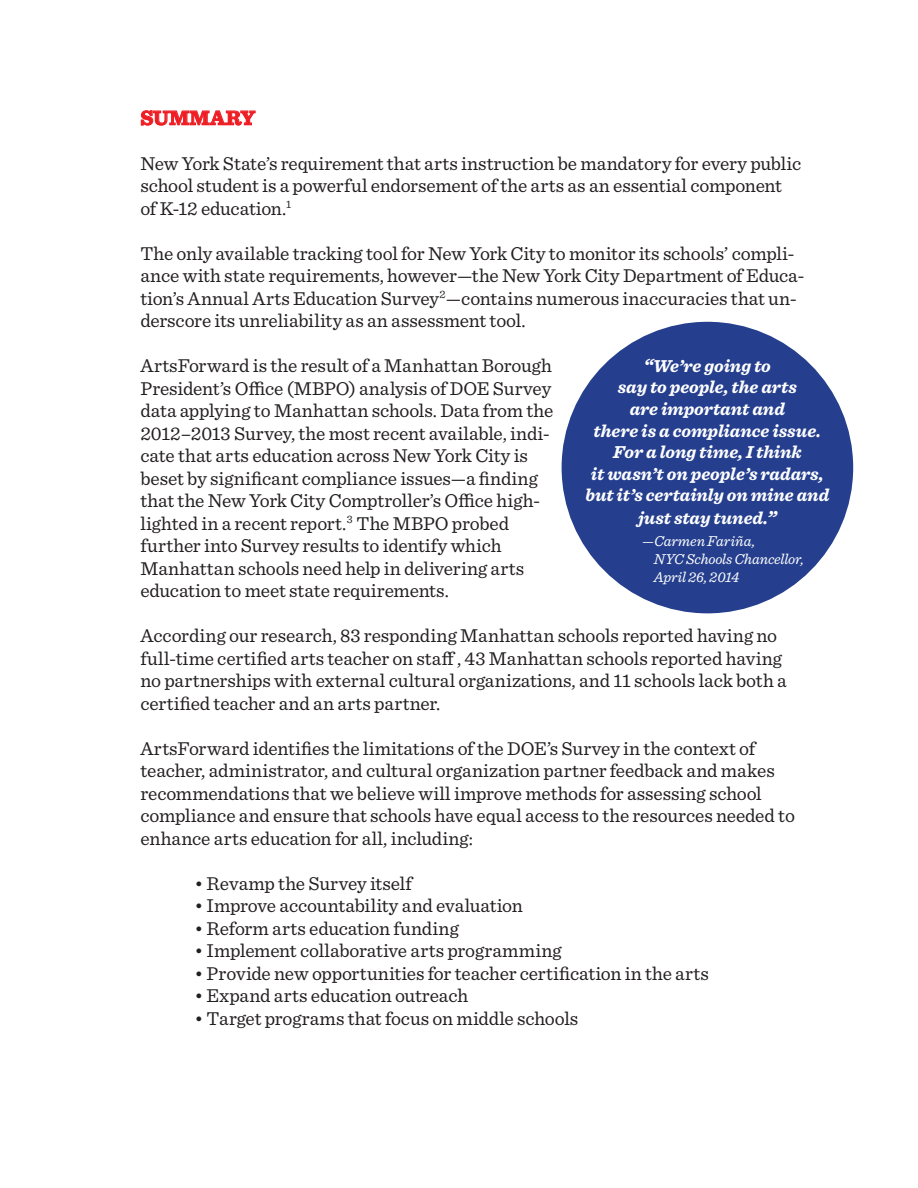
<style>
.page{position:relative;width:918px;height:1188px;background:#fff}
.page>*{position:absolute;margin:0;border:0;box-sizing:border-box;transform-origin:0 0}
.t1{font:700 21px "Sentinel";letter-spacing:.005em;color:#ee1d23}
.t2{font:19.5px/22.5px "Sentinel";letter-spacing:-.005em;color:#231f20}
.Plain_Text{font:italic 700 18px/21.8px "Sentinel";letter-spacing:-.005em;color:#fff;text-align:center}
.Plain_Text-2{font:italic 15px/18px "Sentinel";letter-spacing:-.005em;color:#fff}
.s1{font-size:19.5px}
</style>
<div class="page">
<svg style="left:141px;top:110px;width:115px;height:16px"></svg>
<div style="left:562px;top:322px;width:291px;height:291px;background:#253f8e;border-radius:50%"></div>
<p class="t1" style="left:140px;top:101px;width:116px">SUMMARY</p>
<p class="t2" style="left:140px;top:151px;width:662px">New York State’s requirement that arts instruction be mandatory for every public school student is a powerful endorsement of the arts as an essential component of K-12 education.<sup>1</sup></p>
<p class="t2" style="left:140px;top:241px;width:666px">The only available tracking tool for New York City to monitor its schools’ compli&shy;ance with state requirements, however—the New York City Department of Educa&shy;tion’s Annual Arts Education Survey<sup>2</sup>—contains numerous inaccuracies that un&shy;derscore its unreliability as an assessment tool.</p>
<p class="t2" style="left:140px;top:353px;width:414px">ArtsForward is the result of a Manhattan Borough President’s Office (MBPO) analysis of DOE Survey data applying to Manhattan schools. Data from the 2012–2013 Survey, the most recent available, indi&shy;cate that arts education across New York City is beset by significant compliance issues—a finding that the New York City Comptroller’s Office high&shy;lighted in a recent report.<sup>3</sup> The MBPO probed further into Survey results to identify which Manhattan schools need help in delivering arts education to meet state requirements.</p>
<p class="t2" style="left:140px;top:623px;width:648px">According our research, 83 responding Manhattan schools reported having no full-time certified arts teacher on staff , 43 Manhattan schools reported having no partnerships with external cultural organizations, and 11 schools lack both a certified teacher and an arts partner.</p>
<p class="t2" style="left:140px;top:736px;width:656px">ArtsForward identifies the limitations of the DOE’s Survey in the context of teacher, administrator, and cultural organization partner feedback and makes recommendations that we believe will improve methods for assessing school compliance and ensure that schools have equal access to the resources needed to enhance arts education for all, including:</p>
<p class="t2" style="left:194px;top:871px;width:219px">• Revamp the Survey itself</p>
<p class="t2" style="left:194px;top:893px;width:330px">• Improve accountability and evaluation</p>
<p class="t2" style="left:194px;top:916px;width:266px">• Reform arts education funding</p>
<p class="t2" style="left:194px;top:938px;width:369px">• Implement collaborative arts programming</p>
<p class="t2" style="left:194px;top:961px;width:516px">• Provide new opportunities for teacher certification in the arts</p>
<p class="t2" style="left:194px;top:983px;width:275px">• Expand arts education outreach</p>
<p class="t2" style="left:194px;top:1006px;width:386px">• Target programs that focus on middle schools</p>
<p class="Plain_Text" style="left:585px;top:354px;width:245px"><span class="s1">“</span>We’re going to<br>say to people, the arts<br>are important and<br>there is a compliance issue.<br>For a long time, I think<br>it wasn’t on people’s radars, but it’s certainly on mine and just stay tuned.<span class="s1">”</span></p>
<p class="Plain_Text-2" style="left:654px;top:531px;width:152px;text-indent:-12px">—Carmen Fariña,<br>NYC Schools Chancellor,<br>April 26, 2014</p>
</div>
